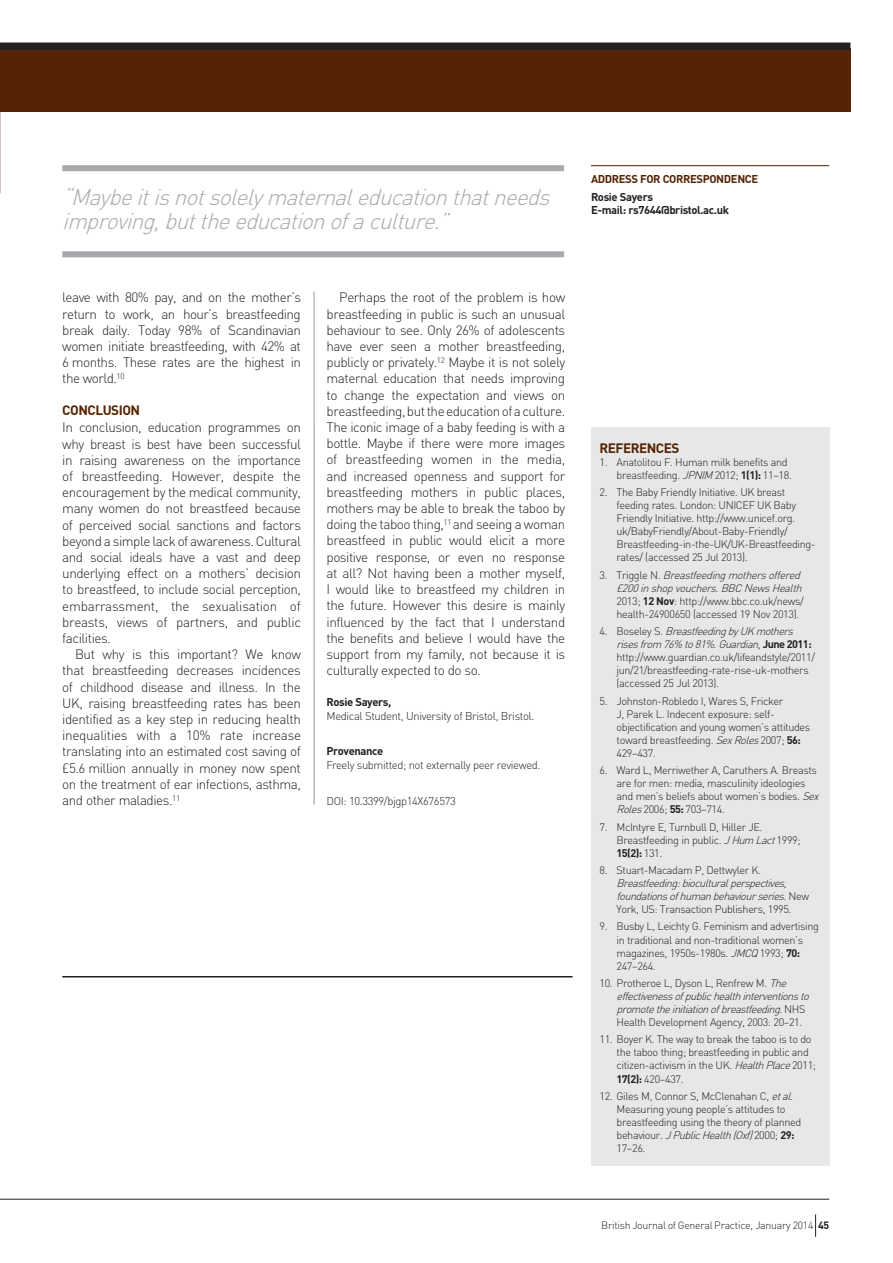
<style>
.page{position:relative;width:893px;height:1263px;background:#fff}
.page>*{position:absolute;margin:0;border:0;box-sizing:border-box;transform-origin:0 0}
.t1{font:italic 300 22.5px/24px "DIN";color:#a8a9ad}
.t2{font:300 13.5px/16.2px "DIN";letter-spacing:-.035em;color:#231f20;text-align:justify}
.t3{font:700 13.5px "DIN";letter-spacing:-.035em;color:#542404}
.t4{font:300 11.25px "DIN";letter-spacing:-.035em;color:#231f20}
.t5{font:700 11.25px/13.5px "DIN";letter-spacing:-.035em;color:#231f20}
.t6{font:700 11.25px "DIN";color:#542404}
.t7{font:300 10.8px/13px "DIN";letter-spacing:-.035em;color:#231f20}
.t8{font:italic 300 10.8px/13px "DIN";color:#231f20}
.t9{font:300 10.5px "DIN";letter-spacing:-.025em;color:#231f20}
.s1{font-style:italic}
.s2{font-weight:700}
.s3{font-style:normal}
</style>
<div class="page">
<div style="left:591px;top:427px;width:238px;height:739px;background:#e6e7e9"></div>
<hr style="left:314px;top:292px;width:1px;height:512px;background:#939598">
<hr style="left:591px;top:165px;width:238px;height:1px;background:#542404">
<div style="left:62px;top:165px;width:502px;height:6px;background:#a8a9ad"></div>
<div style="left:62px;top:251px;width:502px;height:6px;background:#a8a9ad"></div>
<hr style="left:0;top:1199px;width:829px;height:1px;background:#231f20">
<svg style="left:815px;top:1214px;width:1px;height:23px"></svg>
<div style="left:0;top:48px;width:850px;height:64px;background:#542404"></div>
<div style="left:0;top:43px;width:850px;height:7px;background:#231f20"></div>
<hr style="left:62px;top:976px;width:511px;height:1px;background:#231f20">
<h1 class="t1" style="left:62px;top:184px;width:496px">“Maybeitisnotsolelymaternaleducationthatneeds improving,buttheeducationofaculture.”</h1>
<p class="t2" style="left:62px;top:289px;width:240px">leave with 80% pay, and on the mother’s return to work, an hour’s breastfeeding break daily. Today 98% of Scandinavian women initiate breastfeeding, with 42% at 6 months. These rates are the highest in the world.<sup>10</sup></p>
<p class="t3" style="left:62px;top:401px;width:79px">Conclusion</p>
<p class="t2" style="left:62px;top:419px;width:240px">In conclusion, education programmes on why breast is best have been successful in raising awareness on the importance of breastfeeding. However, despite the encouragement by the medical community, many women do not breastfeed because of perceived social sanctions and factors beyond a simple lack of awareness. Cultural and social ideals have a vast and deep underlying effect on a mothers’ decision to breastfeed, to include social perception, embarrassment, the sexualisation of breasts, views of partners, and public facilities.</p>
<p class="t2" style="left:62px;top:646px;width:240px;text-indent:13px">But why is this important? We know that breastfeeding decreases incidences of childhood disease and illness. In the UK, raising breastfeeding rates has been identified as a key step in reducing health inequalities with a 10% rate increase translating into an estimated cost saving of £5.6 million annually in money now spent on the treatment of ear infections, asthma, and other maladies.<sup>11</sup></p>
<p class="t2" style="left:327px;top:289px;width:240px;text-indent:13px">Perhaps the root of the problem is how breastfeeding in public is such an unusual behaviour to see. Only 26% of adolescents have ever seen a mother breastfeeding, publicly or privately.<sup>12</sup> Maybe it is not solely maternal education that needs improving to change the expectation and views on breastfeeding, but the education of a culture.<br>The iconic image of a baby feeding is with a bottle. Maybe if there were more images of breastfeeding women in the media, and increased openness and support for breastfeeding mothers in public places, mothers may be able to break the taboo by doing the taboo thing,<sup>11</sup> and seeing a woman breastfeed in public would elicit a more positive response, or even no response at all? Not having been a mother myself, I would like to breastfeed my children in the future. However this desire is mainly influenced by the fact that I understand the benefits and believe I would have the support from my family, not because it is culturally expected to do so.</p>
<p class="t5" style="left:327px;top:695px;width:66px">Rosie Sayers,</p>
<p class="t4" style="left:327px;top:709px;width:209px">Medical Student, University of Bristol, Bristol.</p>
<p class="t5" style="left:327px;top:744px;width:58px">Provenance</p>
<p class="t4" style="left:327px;top:758px;width:215px">Freely submitted; not externally peer reviewed.</p>
<p class="t4" style="left:327px;top:794px;width:131px">DOI: 10.3399/bjgp14X676573</p>
<p class="t6" style="left:591px;top:172px;width:8px">ADDRE</p>
<p class="t6" style="left:625px;top:172px;width:23px">SS FOR</p>
<p class="t6" style="left:663px;top:172px;width:8px">CORRE</p>
<p class="t6" style="left:696px;top:172px;width:21px">SPONDENCE</p>
<p class="t5" style="left:591px;top:189px;width:140px">Rosie Sayers<br>E-mail: rs7644@bristol.ac.uk</p>
<p class="t3" style="left:599px;top:439px;width:9px">REFERENCE</p>
<p class="t3" style="left:671px;top:439px;width:9px">S</p>
<p class="t7" style="left:616px;top:455px;width:177px;text-indent:-17px">1. Anatolitou F. Human milk benefits and breastfeeding. <span class="s1">JPNIM</span>2012; <span class="s2">1(1):</span> 11–18.</p>
<p class="t7" style="left:616px;top:486px;width:201px;text-indent:-17px">2. The Baby Friendly Initiative. UK breast feeding rates. London: UNICEF UK Baby Friendly Initiative. http://www.unicef.org. uk/BabyFriendly/About-Baby-Friendly/ Breastfeeding-in-the-UK/UK-Breastfeeding&shy;rates/ (accessed 25 Jul 2013).</p>
<p class="t7" style="left:616px;top:568px;width:190px;text-indent:-17px">3 . T r i g g l e N . <span class="s1">Breastfeedingmothersoffered £200inshopvouchers.BBCNewsHealth </span>2013; <span class="s2">12 Nov</span>: http://www.bbc.co.uk/news/ health-24900650 (accessed 19 Nov 2013).</p>
<p class="t7" style="left:616px;top:625px;width:200px;text-indent:-17px">4 . B o s e l e y S . <span class="s1">BreastfeedingbyUKmothers risesfrom 76% to81%. Guardian</span>, <span class="s2">J u n e 2 0 1 1 : </span>http://www.guardian.co.uk/lifeandstyle/2011/ jun/21/breastfeeding-rate-rise-uk-mothers (accessed 25 Jul 2013).</p>
<p class="t7" style="left:616px;top:694px;width:195px;text-indent:-17px">5. Johnston-Robledo I, Wares S, Fricker<br>J, Parek L. Indecent exposure: self&shy;objectification and young women’s attitudes toward breastfeeding. <span class="s1">SexRoles</span>2007; <span class="s2">56:<br></span>429–437.</p>
<p class="t7" style="left:616px;top:764px;width:207px;text-indent:-17px">6. Ward L, Merriwether A, Caruthers A. Breasts are for men: media, masculinity ideologies and men’s beliefs about women’s bodies. <span class="s1">Sex Roles</span>2006; <span class="s2">55:</span> 703–714.</p>
<p class="t7" style="left:616px;top:820px;width:186px;text-indent:-17px">7. McIntyre E, Turnbull D, Hiller JE.<br>Breastfeeding in public. <span class="s1">JHum Lact</span>1999;<br><span class="s2">15(2):</span> 131.</p>
<p class="t7" style="left:599px;top:863px;width:163px">8. Stuart-Macadam P, Dettwyler K.</p>
<p class="t8" style="left:616px;top:876px;width:194px">Breastfeeding:bioculturalperspectives, foundationsofhumanbehaviourseries.<span class="s3">N e w<br>York, US: Transaction Publishers, 1995.</span></p>
<p class="t7" style="left:616px;top:920px;width:204px;text-indent:-17px">9. Busby L, Leichty G. Feminism and advertising in traditional and non-traditional women’s magazines, 1950s-1980s. <span class="s1">JMCQ</span>1993; <span class="s2">70:<br></span>247–264.</p>
<p class="t8" style="left:616px;top:976px;width:197px;text-indent:-17px"><span class="s3">10. Protheroe L, Dyson L, Renfrew M.</span> The effectivenessofpublichealthinterventionsto promotetheinitiationofbreastfeeding.<span class="s3">N H S Health Development Agency, 2003: 20–21.</span></p>
<p class="t7" style="left:616px;top:1033px;width:201px;text-indent:-17px">11. Boyer K. The way to break the taboo is to do the taboo thing; breastfeeding in public and citizen-activism in the UK. <span class="s1">HealthPlace</span>2011; <span class="s2">17(2):</span> 420–437.</p>
<p class="t7" style="left:616px;top:1089px;width:186px;text-indent:-17px">12. Giles M, Connor S, McClenahan C, <span class="s1">etal</span>.<br>Measuring young people’s attitudes to breastfeeding using the theory of planned behaviour. <span class="s1">JPublicHealth(Oxf)</span>2000; <span class="s2">29:<br></span>17–26.</p>
<p class="t9" style="left:601px;top:1219px;width:229px">British Journal of General Practice, January 2014 <span class="s2">45</span></p>
</div>
